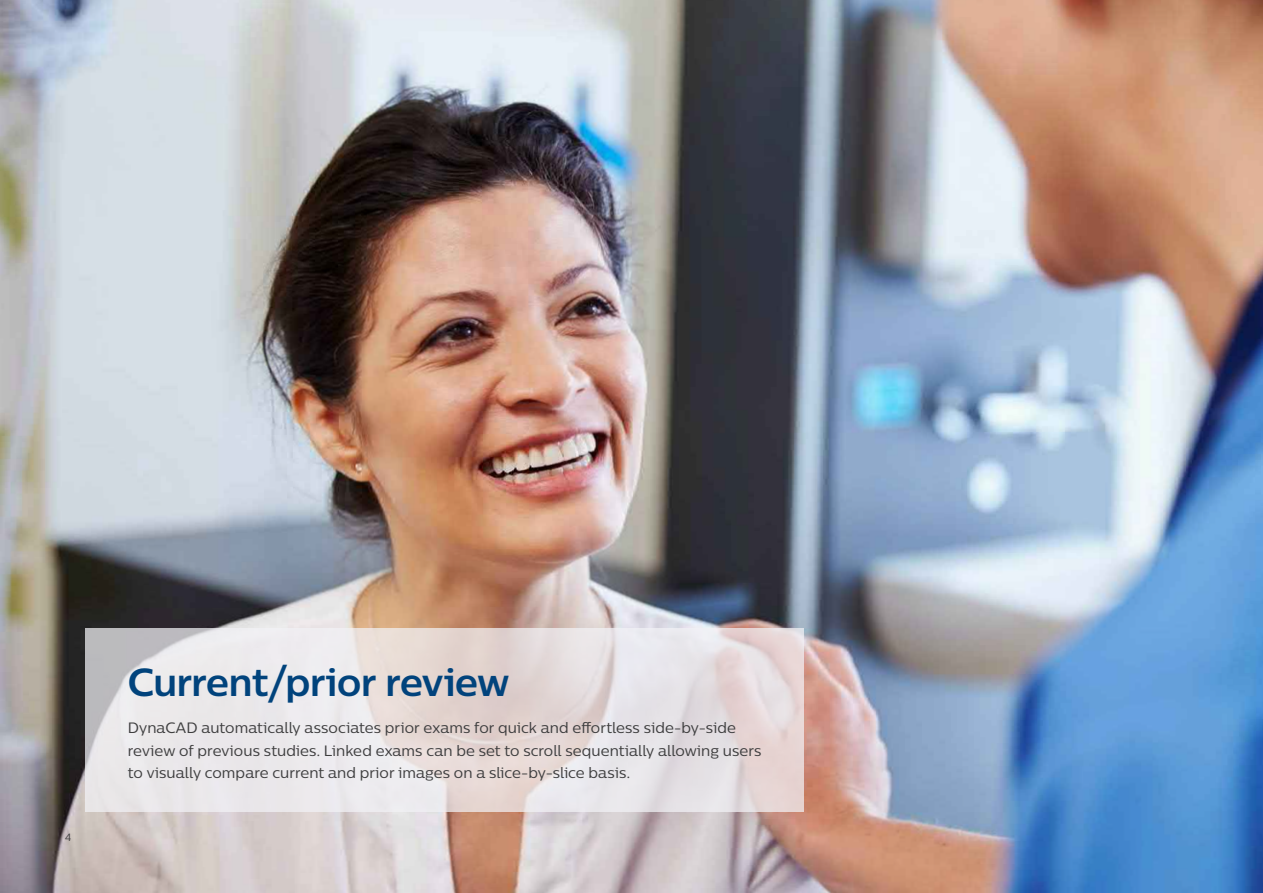
<style>
.page{position:relative;width:1263px;height:893px;background:#fff}
.page>*{position:absolute;margin:0;border:0;box-sizing:border-box;transform-origin:0 0}
._01_Body_Copy{font:700 39px "Centrale Sans";letter-spacing:-.005em;color:#01437c}
._01_Body_Copy-2{font:15px/22.5px "Centrale Sans";letter-spacing:.005em;color:#3e3e3f}
.t1{font:10.5px "Centrale Sans";color:#3e3e3f}
</style>
<div class="page">
<img style="left:0;top:0;width:1263px;height:893px">
<svg style="left:85px;top:628px;width:719px;height:184px;background:#e5dfe0"></svg>
<p class="t1" style="left:65px;top:831px;width:8px">4</p>
<p class="_01_Body_Copy" style="left:128px;top:657px;width:383px">Current/prior review</p>
<p class="_01_Body_Copy-2" style="left:128px;top:716px;width:635px">DynaCAD automatically associates prior exams for quick and effortless side-by-side review of previous studies. Linked exams can be set to scroll sequentially allowing users to visually compare current and prior images on a slice-by-slice basis.</p>
</div>
